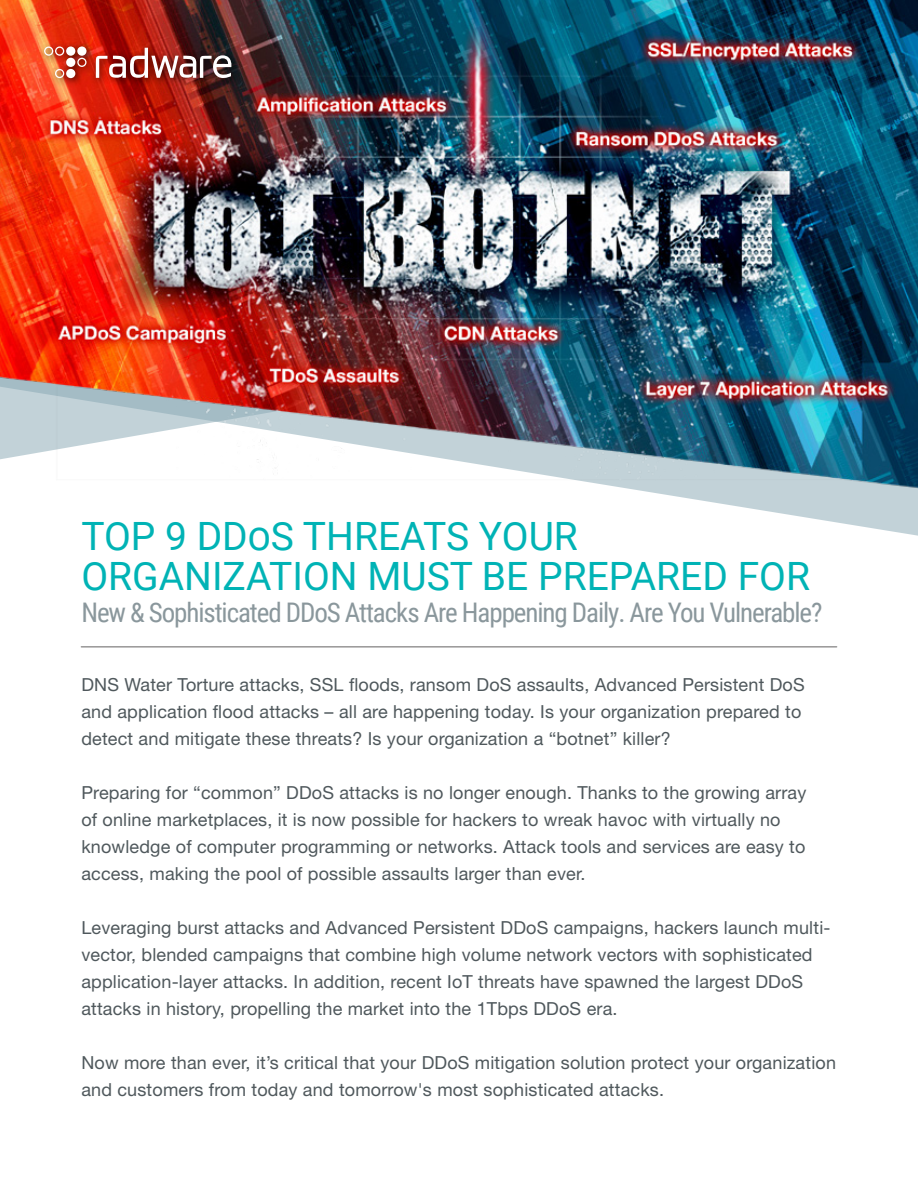
<style>
.page{position:relative;width:918px;height:1188px;background:#fff}
.page>*{position:absolute;margin:0;border:0;box-sizing:border-box;transform-origin:0 0}
.t1{font:39px/40.5px "Roboto";color:#00b3b5}
.t2{font:27px "Roboto Condensed";letter-spacing:-.04em;color:#8a979c}
.t3{font:18px/27px "Helvetica Neue";letter-spacing:.01em;color:#4f585c}
</style>
<div class="page">
<img style="left:0;top:0;width:918px;height:536px">
<hr style="left:81px;top:646px;width:756px;height:2px;background:#979696">
<div style="left:39px;top:41px;width:202px;height:47px;background:#000100;opacity:.75"></div>
<img style="left:96px;top:48px;width:137px;height:30px">
<svg style="left:44px;top:46px;width:43px;height:32px"></svg>
<h1 class="t1" style="left:81px;top:514px;width:730px">TOP 9 DDoS THREATS YOUR<br>ORGANIZATION MUST BE PREPARED FOR</h1>
<h2 class="t2" style="left:81px;top:593px;width:743px">New &amp; Sophisticated DDoS Attacks Are Happening Daily. Are You Vulnerable?</h2>
<p class="t3" style="left:81px;top:671px;width:725px">DNS Water Torture attacks, SSL floods, ransom DoS assaults, Advanced Persistent DoS and application flood attacks – all are happening today. Is your organization prepared to detect and mitigate these threats? Is your organization a “botnet” killer?</p>
<p class="t3" style="left:81px;top:779px;width:727px">Preparing for “common” DDoS attacks is no longer enough. Thanks to the growing array of online marketplaces, it is now possible for hackers to wreak havoc with virtually no knowledge of computer programming or networks. Attack tools and services are easy to access, making the pool of possible assaults larger than ever.</p>
<p class="t3" style="left:81px;top:914px;width:751px">Leveraging burst attacks and Advanced Persistent DDoS campaigns, hackers launch multi&shy;vector, blended campaigns that combine high volume network vectors with sophisticated application-layer attacks. In addition, recent IoT threats have spawned the largest DDoS attacks in history, propelling the market into the 1Tbps DDoS era.</p>
<p class="t3" style="left:81px;top:1049px;width:756px">Now more than ever, it’s critical that your DDoS mitigation solution protect your organization and customers from today and tomorrow's most sophisticated attacks.</p>
</div>
